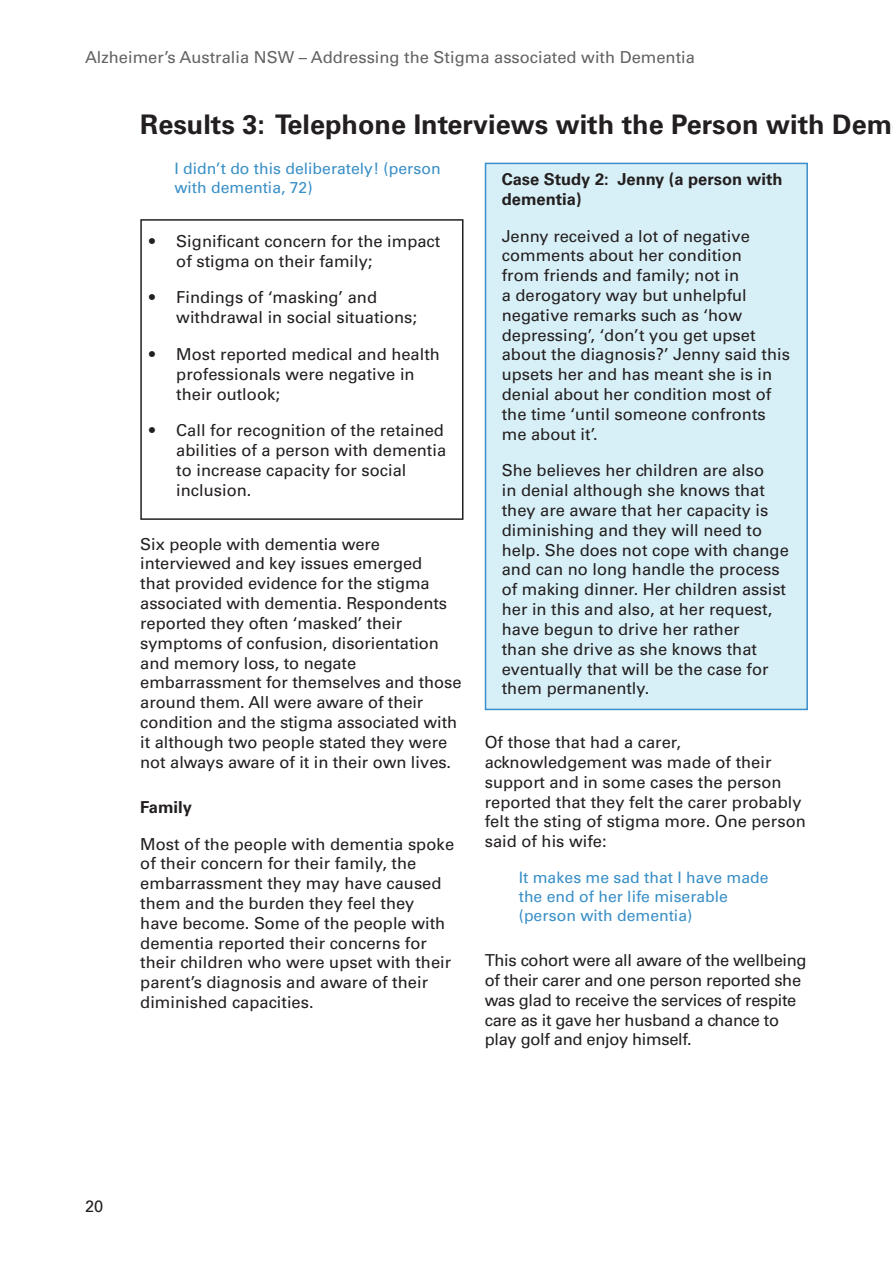
<style>
.page{position:relative;width:893px;height:1263px;background:#fff}
.page>*{position:absolute;margin:0;border:0;box-sizing:border-box;transform-origin:0 0}
.t1{font:700 27px "Univers LT Std";color:#231f20}
.t2{font:16.5px/19.8px "Univers LT Std";color:#231f20}
.t3{font:16.5px/19.8px "Univers LT Std";letter-spacing:-.02em;color:#231f20}
.t4{font:16.5px "Univers LT Std";color:#636366}
.t5{font:700 16.5px/19.8px "Univers LT Std";color:#231f20}
.t6{font:15.75px/18.9px "Univers LT Std";color:#398fc7}
</style>
<div class="page">
<div style="left:485px;top:163px;width:322px;height:546px;background:#d7eff6"></div>
<div style="left:485px;top:163px;width:323px;height:547px;border:2px solid #3a8eca"></div>
<div style="left:140px;top:219px;width:323px;height:301px;border:2px solid #231f20"></div>
<p class="t4" style="left:85px;top:51px;width:611px">Alzheimer’s Australia NSW – Addressing the Stigma associated with Dementia</p>
<h1 class="t1" style="left:140px;top:114px;width:753px">Results 3: Telephone Interviews with the Person with Dem</h1>
<p class="t5" style="left:502px;top:170px;width:282px">Case Study 2: Jenny (a person with dementia)</p>
<p class="t2" style="left:502px;top:227px;width:290px">Jenny received a lot of negative comments about her condition<br>from friends and family; not in<br>a derogatory way but unhelpful negative remarks such as ‘how depressing’, ‘don’t you get upset about the diagnosis?’ Jenny said this upsets her and has meant she is in denial about her condition most of the time ‘until someone confronts me about it’.</p>
<p class="t2" style="left:502px;top:462px;width:289px">She believes her children are also<br>in denial although she knows that they are aware that her capacity is diminishing and they will need to help. She does not cope with change and can no long handle the process of making dinner. Her children assist her in this and also, at her request, have begun to drive her rather<br>than she drive as she knows that eventually that will be the case for them permanently.</p>
<p class="t2" style="left:485px;top:733px;width:323px">Of those that had a carer, acknowledgement was made of their support and in some cases the person reported that they felt the carer probably felt the sting of stigma more. One person said of his wife:</p>
<p class="t6" style="left:519px;top:869px;width:251px">It makes me sad that I have made the end of her life miserable (person with dementia)</p>
<p class="t3" style="left:485px;top:951px;width:323px">This cohort were all aware of the wellbeing of their carer and one person reported she was glad to receive the services of respite care as it gave her husband a chance to play golf and enjoy himself.</p>
<p class="t6" style="left:174px;top:160px;width:268px">I didn’t do this deliberately! (person with dementia, 72)</p>
<p class="t2" style="left:176px;top:232px;width:266px">Significant concern for the impact of stigma on their family;</p>
<p class="t2" style="left:176px;top:289px;width:242px">Findings of ‘masking’ and withdrawal in social situations;</p>
<p class="t2" style="left:176px;top:345px;width:265px">Most reported medical and health professionals were negative in their outlook;</p>
<p class="t2" style="left:176px;top:422px;width:271px">Call for recognition of the retained abilities of a person with dementia to increase capacity for social inclusion.</p>
<p class="t2" style="left:140px;top:535px;width:323px">Six people with dementia were interviewed and key issues emerged<br>that provided evidence for the stigma associated with dementia. Respondents reported they often ‘masked’ their symptoms of confusion, disorientation and memory loss, to negate embarrassment for themselves and those around them. All were aware of their condition and the stigma associated with it although two people stated they were not always aware of it in their own lives.</p>
<p class="t5" style="left:140px;top:798px;width:53px">Family</p>
<p class="t2" style="left:140px;top:835px;width:315px">Most of the people with dementia spoke of their concern for their family, the embarrassment they may have caused them and the burden they feel they have become. Some of the people with dementia reported their concerns for their children who were upset with their parent’s diagnosis and aware of their diminished capacities.</p>
<p class="t2" style="left:85px;top:1197px;width:20px">20</p>
</div>
